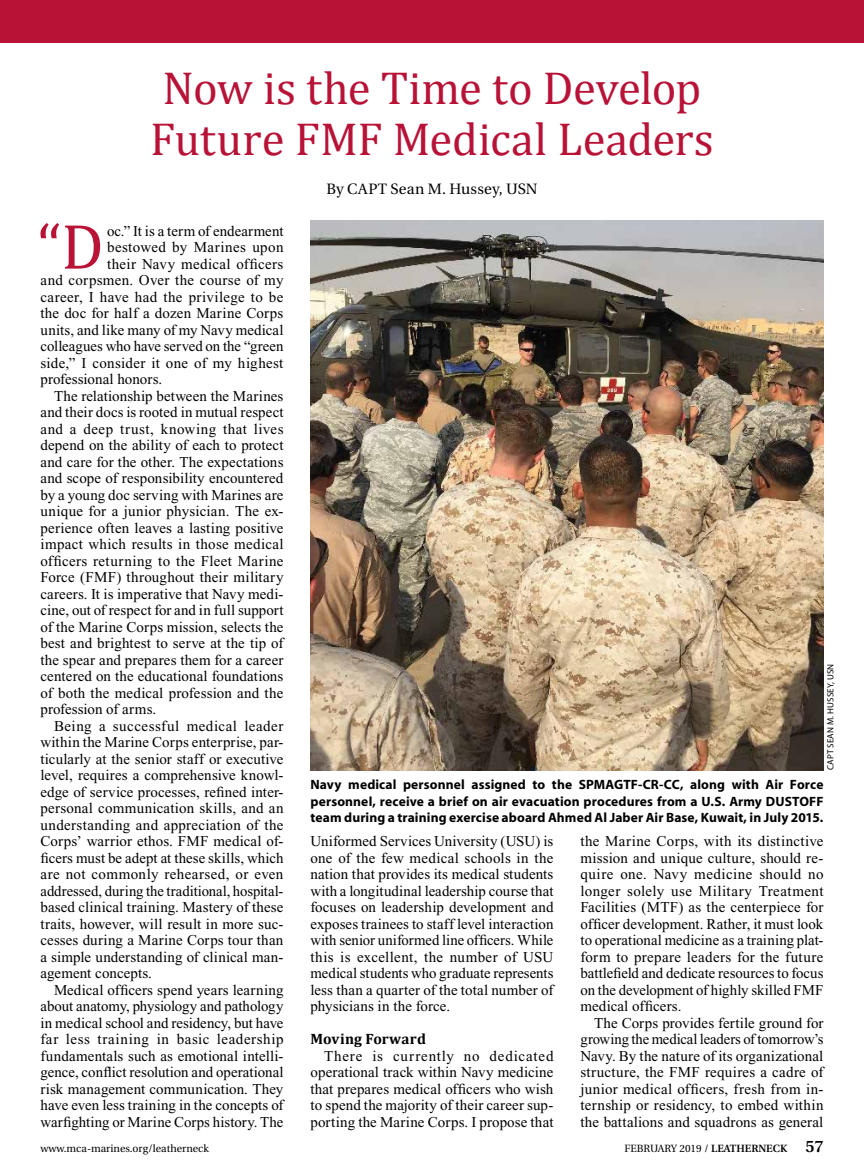
<style>
.page{position:relative;width:864px;height:1175px;background:#fff}
.page>*{position:absolute;margin:0;border:0;box-sizing:border-box;transform-origin:0 0}
.t1{font:64.5px "Cambria";color:#b81237}
.t2{font:46.5px/51px "Cambria";letter-spacing:-.01em;color:#b81237}
.t3{font:15px/16.5px "Times New Roman";letter-spacing:.01em;color:#000;text-align:justify}
.t4{font:15px "Times New Roman";letter-spacing:.035em;color:#000}
.t5{font:15px "Times New Roman";letter-spacing:.03em;color:#000}
.t6{font:15px "Times New Roman";letter-spacing:.04em;color:#000}
.t7{font:15px "Utopia";letter-spacing:.015em;color:#000}
.t8{font:700 15px "Cambria";letter-spacing:.015em;color:#000}
.t9{font:700 13.5px/16.5px "Myriad";letter-spacing:.01em;color:#000;text-align:justify}
.t10{font:10.5px "Utopia";color:#000}
.t11{font:9px "Myriad";letter-spacing:.015em;color:#000}
.s1{font-weight:600}
.s2{font-weight:600;font-size:16.5px}
</style>
<div class="page">
<img style="left:310px;top:220px;width:514px;height:550px">
<div style="left:0;top:0;width:864px;height:43px;background:#b81237"></div>
<h2 class="t2" style="left:150px;top:63px;width:565px">Now is the Time to Develop<br>Future FMF Medical Leaders</h2>
<p class="t7" style="left:326px;top:181px;width:213px">By CAPT Sean M. Hussey, USN</p>
<h1 class="t1" style="left:37px;top:209px;width:68px">“D</h1>
<p class="t3" style="left:107px;top:222px;width:178px">oc.” It is a term of endearment</p>
<p class="t5" style="left:107px;top:239px;width:178px">bestowed by Marines upon</p>
<p class="t3" style="left:107px;top:255px;width:178px">their Navy medical officers</p>
<p class="t3" style="left:40px;top:272px;width:245px">and corpsmen. Over the course of my</p>
<p class="t5" style="left:40px;top:288px;width:245px">career, I have had the privilege to be</p>
<p class="t3" style="left:40px;top:305px;width:244px">the doc for half a dozen Marine Corps</p>
<p class="t3" style="left:40px;top:321px;width:245px">units, and like many of my Navy medical</p>
<p class="t3" style="left:40px;top:338px;width:245px">colleagues who have served on the “green</p>
<p class="t3" style="left:40px;top:354px;width:244px">side,” I consider it one of my highest</p>
<p class="t3" style="left:40px;top:371px;width:123px">professional honors.</p>
<p class="t3" style="left:54px;top:387px;width:231px">The relationship between the Marines</p>
<p class="t3" style="left:40px;top:404px;width:245px">and their docs is rooted in mutual respect</p>
<p class="t4" style="left:40px;top:420px;width:245px">and a deep trust, knowing that lives</p>
<p class="t3" style="left:40px;top:437px;width:245px">depend on the ability of each to protect</p>
<p class="t3" style="left:40px;top:453px;width:245px">and care for the other. The expectations</p>
<p class="t3" style="left:40px;top:470px;width:244px">and scope of responsibility encountered</p>
<p class="t3" style="left:40px;top:486px;width:244px">by a young doc serving with Marines are</p>
<p class="t3" style="left:40px;top:503px;width:244px">unique for a junior physician. The ex-</p>
<p class="t3" style="left:40px;top:519px;width:244px">perience often leaves a lasting positive</p>
<p class="t3" style="left:40px;top:536px;width:245px">impact which results in those medical</p>
<p class="t3" style="left:40px;top:552px;width:245px">officers returning to the Fleet Marine</p>
<p class="t3" style="left:40px;top:569px;width:245px">Force (FMF) throughout their military</p>
<p class="t3" style="left:40px;top:585px;width:245px">careers. It is imperative that Navy medi-</p>
<p class="t3" style="left:40px;top:602px;width:244px">cine, out of respect for and in full support</p>
<p class="t3" style="left:40px;top:618px;width:245px">of the Marine Corps mission, selects the</p>
<p class="t3" style="left:40px;top:635px;width:244px">best and brightest to serve at the tip of</p>
<p class="t3" style="left:40px;top:651px;width:244px">the spear and prepares them for a career</p>
<p class="t3" style="left:40px;top:668px;width:244px">centered on the educational foundations</p>
<p class="t3" style="left:40px;top:684px;width:244px">of both the medical profession and the</p>
<p class="t3" style="left:40px;top:701px;width:117px">profession of arms.</p>
<p class="t4" style="left:54px;top:717px;width:231px">Being a successful medical leader</p>
<p class="t3" style="left:40px;top:734px;width:244px">within the Marine Corps enterprise, par-</p>
<p class="t3" style="left:40px;top:750px;width:244px">ticularly at the senior staff or executive</p>
<p class="t3" style="left:40px;top:767px;width:244px">level, requires a comprehensive knowl-</p>
<p class="t3" style="left:40px;top:783px;width:245px">edge of service processes, refined inter-</p>
<p class="t3" style="left:40px;top:800px;width:245px">personal communication skills, and an</p>
<p class="t3" style="left:40px;top:816px;width:244px">understanding and appreciation of the</p>
<p class="t3" style="left:40px;top:833px;width:245px">Corps’ warrior ethos. FMF medical of-</p>
<p class="t3" style="left:40px;top:849px;width:244px">ficers must be adept at these skills, which</p>
<p class="t3" style="left:40px;top:866px;width:244px">are not commonly rehearsed, or even</p>
<p class="t3" style="left:40px;top:882px;width:243px">addressed, during the traditional, hospital-</p>
<p class="t3" style="left:40px;top:899px;width:244px">based clinical training. Mastery of these</p>
<p class="t3" style="left:40px;top:915px;width:244px">traits, however, will result in more suc-</p>
<p class="t3" style="left:40px;top:932px;width:244px">cesses during a Marine Corps tour than</p>
<p class="t3" style="left:40px;top:948px;width:245px">a simple understanding of clinical man-</p>
<p class="t3" style="left:40px;top:965px;width:113px">agement concepts.</p>
<p class="t3" style="left:54px;top:981px;width:231px">Medical officers spend years learning</p>
<p class="t3" style="left:40px;top:998px;width:245px">about anatomy, physiology and pathology</p>
<p class="t3" style="left:40px;top:1014px;width:244px">in medical school and residency, but have</p>
<p class="t6" style="left:40px;top:1031px;width:245px">far less training in basic leadership</p>
<p class="t3" style="left:40px;top:1047px;width:244px">fundamentals such as emotional intelli-</p>
<p class="t3" style="left:40px;top:1064px;width:245px">gence, conflict resolution and operational</p>
<p class="t3" style="left:40px;top:1080px;width:244px">risk management communication. They</p>
<p class="t3" style="left:40px;top:1097px;width:245px">have even less training in the concepts of</p>
<p class="t3" style="left:40px;top:1113px;width:245px">warfighting or Marine Corps history. The</p>
<p class="t11" style="left:826px;top:770px;width:108px;rotate:-90deg">CAPT SEAN M. HUSSEY, USN</p>
<p class="t9" style="left:310px;top:777px;width:515px">Navy medical personnel assigned to the SPMAGTF-CR-CC, along with Air Force personnel, receive a brief on air evacuation procedures from a U.S. Army DUSTOFF team during a training exercise aboard Ahmed Al Jaber Air Base, Kuwait, in July 2015.</p>
<p class="t3" style="left:310px;top:833px;width:245px">Uniformed Services University (USU) is one of the few medical schools in the nation that provides its medical students with a longitudinal leadership course that focuses on leadership development and exposes trainees to staff level interaction with senior uniformed line officers. While this is excellent, the number of USU medical students who graduate represents less than a quarter of the total number of physicians in the force.</p>
<p class="t8" style="left:310px;top:1028px;width:117px">Moving Forward</p>
<p class="t3" style="left:310px;top:1047px;width:245px;text-indent:14px">There is currently no dedicated operational track within Navy medicine that prepares medical officers who wish to spend the majority of their career sup&shy;porting the Marine Corps. I propose that</p>
<p class="t3" style="left:580px;top:833px;width:245px">the Marine Corps, with its distinctive mission and unique culture, should re&shy;quire one. Navy medicine should no longer solely use Military Treatment Facilities (MTF) as the centerpiece for officer development. Rather, it must look to operational medicine as a training plat&shy;form to prepare leaders for the future battlefield and dedicate resources to focus on the development of highly skilled FMF medical officers.</p>
<p class="t3" style="left:580px;top:1014px;width:245px;text-indent:14px">The Corps provides fertile ground for growing the medical leaders of tomorrow’s Navy. By the nature of its organizational structure, the FMF requires a cadre of junior medical officers, fresh from in&shy;ternship or residency, to embed within the battalions and squadrons as general</p>
<p class="t10" style="left:40px;top:1142px;width:170px">www.mca-marines.org/leatherneck</p>
<p class="t10" style="left:624px;top:1142px;width:201px">FEBRUARY 2019 / <span class="s1">LEATHERNECK</span> <span class="s2">57</span></p>
</div>
